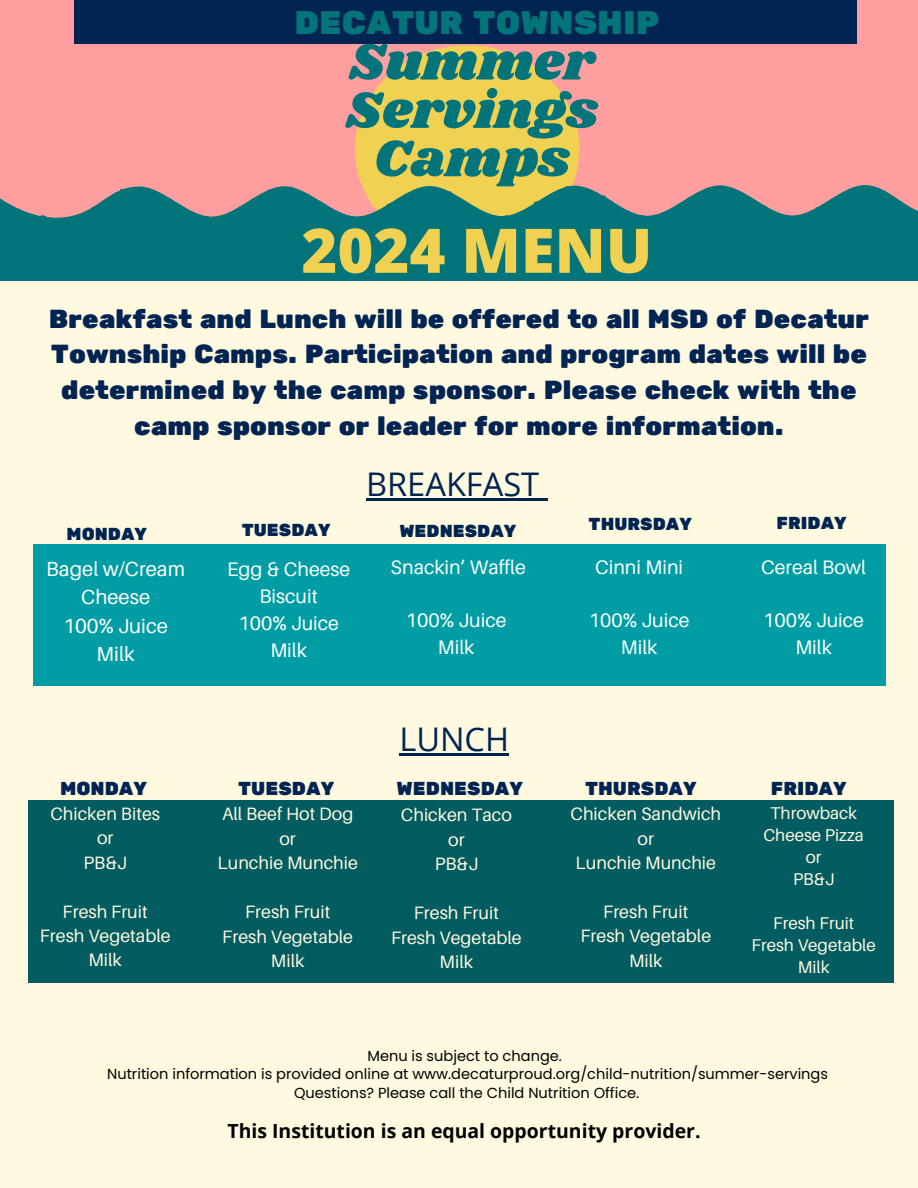
<style>
.page{position:relative;width:918px;height:1188px;background:#fff9e0}
.page>*{position:absolute;margin:0;border:0;box-sizing:border-box;transform-origin:0 0}
.t1{font:800 61.5px "Open Sans";color:#f1d151}
.t2{font:53.25px/48.3px "Shrikhand";color:#037479;text-align:center}
.t3{font:32.55px "Rubik One";color:#037479}
.t4{font:32.55px "Open Sans";color:#022452}
.t5{font:25.95px/35.8px "Rubik One";color:#022452;text-align:center}
.t6{font:20.4px/28px "Aileron";color:#fff;text-align:center}
.t7{font:19.5px "Aileron";color:#fefefe}
.t8{font:700 19.5px "Open Sans";color:#000}
.t9{font:18.6px "Rubik One";color:#022452}
.t10{font:17.85px "Aileron";color:#fff9e0}
.t11{font:17.25px "Rubik One";color:#022452}
.t12{font:17.1px/22px "Aileron";color:#fff9e0;text-align:center}
.t13{font:14.55px/18.3px "Poppins";color:#000;text-align:center}
</style>
<div class="page">
<div style="left:0;top:0;width:918px;height:273px;background:#ff9e9e"></div>
<svg style="left:355px;top:45px;width:224px;height:140px;fill:#f1d151"></svg>
<svg style="left:0;top:185px;width:918px;height:96px;background:#2d7c7c"></svg>
<div style="left:75px;top:0;width:782px;height:44px;background:#022452"></div>
<div style="left:33px;top:544px;width:175px;height:142px;background:#009da4"></div>
<div style="left:206px;top:544px;width:175px;height:142px;background:#009da4"></div>
<div style="left:369px;top:544px;width:175px;height:142px;background:#009da4"></div>
<div style="left:539px;top:544px;width:174px;height:142px;background:#009da4"></div>
<div style="left:711px;top:544px;width:175px;height:142px;background:#009da4"></div>
<hr style="left:366px;top:498px;width:173px;height:3px;background:#022452">
<svg style="left:539px;top:498px;width:9px;height:3px"></svg>
<div style="left:28px;top:800px;width:176px;height:182px;background:#025c60"></div>
<div style="left:201px;top:800px;width:176px;height:182px;background:#025c60"></div>
<div style="left:374px;top:800px;width:520px;height:182px;background:#025c60"></div>
<hr style="left:399px;top:753px;width:110px;height:2px;background:#022452">
<h3 class="t3" style="left:294px;top:3px;width:367px">DECATUR TOWNSHIP</h3>
<p class="t2" style="left:346px;top:40px;width:254px">Summer<br>Servings<br>Camps</p>
<h2 class="t1" style="left:301px;top:207px;width:352px">2024 MENU</h2>
<p class="t5" style="left:49px;top:302px;width:822px">Breakfast and Lunch will be offered to all MSD of Decatur Township Camps. Participation and program dates will be determined by the camp sponsor. Please check with the camp sponsor or leader for more information.</p>
<p class="t4" style="left:366px;top:461px;width:175px">BREAKFAST</p>
<p class="t11" style="left:67px;top:524px;width:82px">MONDAY</p>
<p class="t11" style="left:777px;top:513px;width:72px">FRIDAY</p>
<p class="t11" style="left:589px;top:514px;width:105px">THURSDAY</p>
<p class="t11" style="left:242px;top:520px;width:90px">TUESDAY</p>
<p class="t11" style="left:399px;top:521px;width:119px">WEDNESDAY</p>
<p class="t6" style="left:46px;top:555px;width:140px">Bagel w/Cream<br>Cheese</p>
<p class="t6" style="left:63px;top:611px;width:106px">100% Juice</p>
<p class="t6" style="left:97px;top:639px;width:40px">Milk</p>
<p class="t7" style="left:227px;top:557px;width:125px">Egg &amp; Cheese</p>
<p class="t7" style="left:259px;top:584px;width:60px">Biscuit</p>
<p class="t7" style="left:238px;top:611px;width:102px">100% Juice</p>
<p class="t7" style="left:270px;top:638px;width:38px">Milk</p>
<p class="t7" style="left:391px;top:555px;width:137px">Snackin’ Waffle</p>
<p class="t7" style="left:406px;top:608px;width:102px">100% Juice</p>
<p class="t7" style="left:438px;top:635px;width:38px">Milk</p>
<p class="t4" style="left:399px;top:716px;width:111px">LUNCH</p>
<p class="t7" style="left:595px;top:555px;width:90px">Cinni Mini</p>
<p class="t7" style="left:589px;top:608px;width:102px">100% Juice</p>
<p class="t7" style="left:621px;top:635px;width:38px">Milk</p>
<p class="t7" style="left:761px;top:555px;width:106px">Cereal Bowl</p>
<h3 class="t7" style="left:763px;top:608px;width:102px">100% Juice</h3>
<h5 class="t7" style="left:795px;top:635px;width:38px">Milk</h5>
<p class="t9" style="left:60px;top:778px;width:89px">MONDAY</p>
<p class="t9" style="left:238px;top:778px;width:98px">TUESDAY</p>
<p class="t9" style="left:397px;top:778px;width:128px">WEDNESDAY</p>
<p class="t9" style="left:585px;top:778px;width:113px">THURSDAY</p>
<p class="t9" style="left:771px;top:778px;width:77px">FRIDAY</p>
<p class="t10" style="left:50px;top:802px;width:111px">Chicken Bites</p>
<p class="t10" style="left:97px;top:827px;width:18px">or</p>
<p class="t10" style="left:84px;top:851px;width:45px">PB&amp;J</p>
<p class="t10" style="left:63px;top:900px;width:87px">Fresh Fruit</p>
<p class="t10" style="left:40px;top:925px;width:132px">Fresh Vegetable</p>
<p class="t10" style="left:88px;top:949px;width:35px">Milk</p>
<p class="t12" style="left:763px;top:802px;width:102px">Throwback<br>Cheese Pizza</p>
<p class="t12" style="left:806px;top:846px;width:17px">or</p>
<p class="t12" style="left:793px;top:868px;width:43px">PB&amp;J</p>
<p class="t12" style="left:773px;top:912px;width:82px">Fresh Fruit</p>
<p class="t12" style="left:751px;top:934px;width:126px">Fresh Vegetable</p>
<p class="t12" style="left:798px;top:956px;width:33px">Milk</p>
<p class="t10" style="left:222px;top:803px;width:133px">All Beef Hot Dog</p>
<p class="t10" style="left:279px;top:828px;width:18px">or</p>
<p class="t10" style="left:217px;top:852px;width:142px">Lunchie Munchie</p>
<p class="t10" style="left:245px;top:901px;width:87px">Fresh Fruit</p>
<p class="t10" style="left:222px;top:925px;width:132px">Fresh Vegetable</p>
<p class="t10" style="left:271px;top:950px;width:35px">Milk</p>
<p class="t10" style="left:571px;top:803px;width:152px">Chicken Sandwich</p>
<p class="t10" style="left:638px;top:827px;width:18px">or</p>
<p class="t10" style="left:576px;top:852px;width:142px">Lunchie Munchie</p>
<p class="t10" style="left:603px;top:901px;width:87px">Fresh Fruit</p>
<p class="t10" style="left:580px;top:925px;width:132px">Fresh Vegetable</p>
<p class="t10" style="left:629px;top:950px;width:35px">Milk</p>
<h5 class="t10" style="left:401px;top:804px;width:113px">Chicken Taco</h5>
<h5 class="t10" style="left:448px;top:829px;width:18px">or</h5>
<h5 class="t10" style="left:435px;top:853px;width:45px">PB&amp;J</h5>
<h5 class="t10" style="left:414px;top:902px;width:87px">Fresh Fruit</h5>
<p class="t10" style="left:391px;top:926px;width:132px">Fresh Vegetable</p>
<p class="t10" style="left:440px;top:951px;width:35px">Milk</p>
<h3 class="t13" style="left:367px;top:1047px;width:196px">Menu is subject to change.</h3>
<p class="t13" style="left:107px;top:1065px;width:722px">Nutrition information is provided online at www.decaturproud.org/child-nutrition/summer-servings<br>Questions? Please call the Child Nutrition Office.</p>
<h4 class="t8" style="left:227px;top:1117px;width:475px">This Institution is an equal opportunity provider.</h4>
</div>
